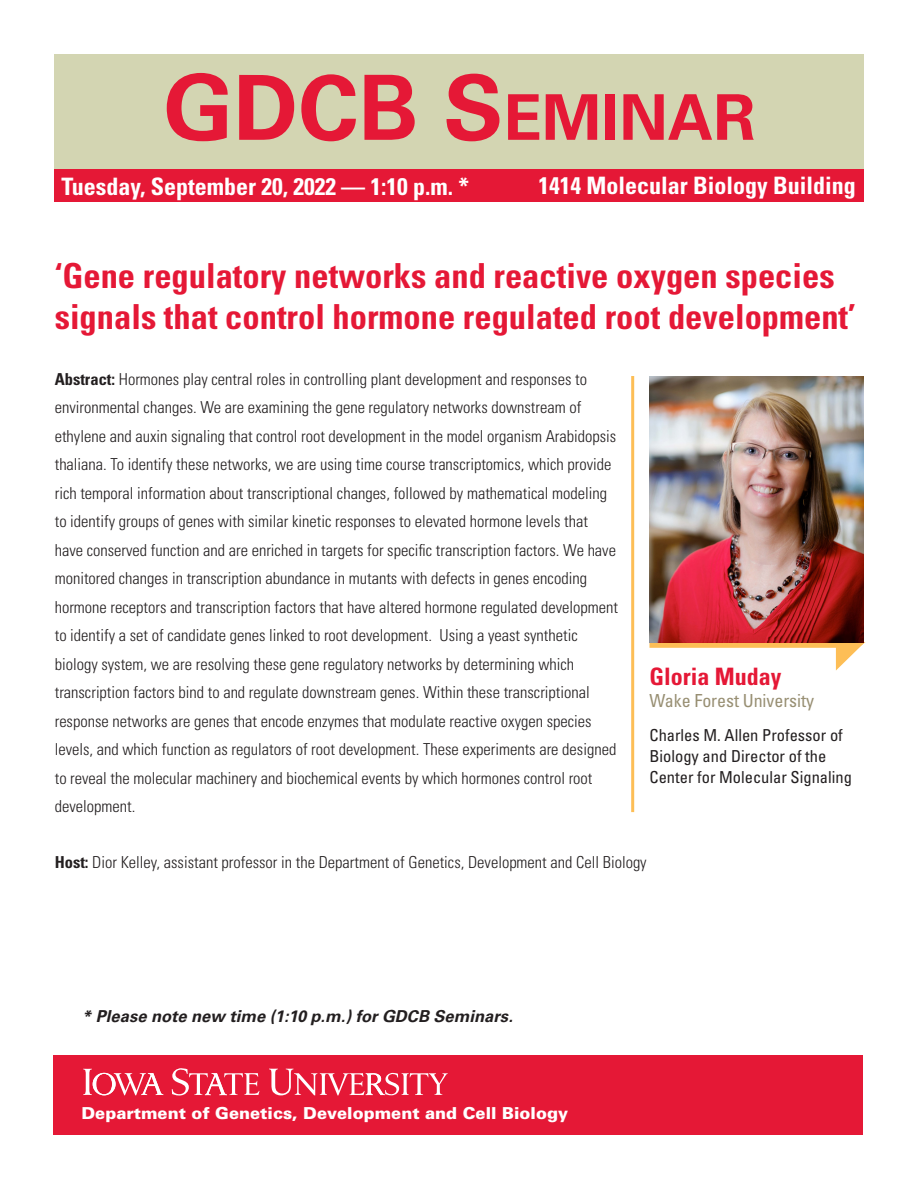
<style>
.page{position:relative;width:918px;height:1188px;background:#fff}
.page>*{position:absolute;margin:0;border:0;box-sizing:border-box;transform-origin:0 0}
.Department_Name{font:700 63px "Univers";color:#e51836}
.Body_Subhead{font:700 condensed 34.5px/41.4px "Univers";color:#e51836}
.Department_Name-2{font:700 condensed 24px "Univers";color:#fff}
.Sidebar_Subhead{font:700 condensed 24px "Univers";color:#e51836}
.Sidebar_Subhead-2{font:condensed 18px "Univers";letter-spacing:-.005em;color:#988f73}
.Body_Subhead-2{font:300 condensed 16.5px/28.5px "Univers";color:#231f20}
.Sidebar_Subhead-3{font:condensed 16.5px/21px "Univers";color:#231f20}
.Department_Name-3{font:900 16.5px "Univers";color:#fff}
.Flyer_Headline{font:italic 700 16.5px "Univers";letter-spacing:.005em;color:#231f20}
.s1{font-size:90px}
.s2{font-weight:700}
</style>
<div class="page">
<div style="left:54px;top:168px;width:810px;height:34px;background:#e51836"></div>
<div style="left:54px;top:54px;width:810px;height:114px;background:#d3d5b2"></div>
<svg style="left:649px;top:642px;width:216px;height:29px"></svg>
<div style="left:53px;top:1055px;width:809px;height:80px;background:#e51836"></div>
<svg style="left:83px;top:1069px;width:80px;height:26px"></svg>
<svg style="left:172px;top:1068px;width:87px;height:28px"></svg>
<svg style="left:269px;top:1069px;width:179px;height:27px"></svg>
<hr style="left:631px;top:376px;width:3px;height:436px;background:#fdbe56">
<img style="left:649px;top:376px;width:215px;height:267px">
<p class="Department_Name" style="left:163px;top:81px;width:594px"><span class="s1">GDCB S</span>EMINAR</p>
<p class="Department_Name-2" style="left:62px;top:172px;width:409px">Tuesday, September 20, 2022 — 1:10 p.m. *</p>
<p class="Department_Name-2" style="left:539px;top:170px;width:319px">1414 Molecular Biology Building</p>
<p class="Body_Subhead" style="left:55px;top:255px;width:803px">‘Gene regulatory networks and reactive oxygen species signals that control hormone regulated root development’</p>
<p class="Body_Subhead-2" style="left:55px;top:365px;width:565px"><span class="s2">Abstract:</span> Hormones play central roles in controlling plant development and responses to environmental changes. We are examining the gene regulatory networks downstream of ethylene and auxin signaling that control root development in the model organism Arabidopsis thaliana. To identify these networks, we are using time course transcriptomics, which provide rich temporal information about transcriptional changes, followed by mathematical modeling to identify groups of genes with similar kinetic responses to elevated hormone levels that have conserved function and are enriched in targets for specific transcription factors. We have monitored changes in transcription abundance in mutants with defects in genes encoding hormone receptors and transcription factors that have altered hormone regulated development to identify a set of candidate genes linked to root development. Using a yeast synthetic biology system, we are resolving these gene regulatory networks by determining which transcription factors bind to and regulate downstream genes. Within these transcriptional response networks are genes that encode enzymes that modulate reactive oxygen species levels, and which function as regulators of root development. These experiments are designed to reveal the molecular machinery and biochemical events by which hormones control root development.</p>
<p class="Sidebar_Subhead" style="left:649px;top:662px;width:133px">Gloria Muday</p>
<p class="Sidebar_Subhead-2" style="left:649px;top:689px;width:166px">Wake Forest University</p>
<p class="Sidebar_Subhead-3" style="left:649px;top:725px;width:204px">Charles M. Allen Professor of<br>Biology and Director of the<br>Center for Molecular Signaling</p>
<p class="Body_Subhead-2" style="left:55px;top:848px;width:593px"><span class="s2">Host:</span> Dior Kelley, assistant professor in the Department of Genetics, Development and Cell Biology</p>
<p class="Flyer_Headline" style="left:82px;top:1007px;width:432px">* Please note new time (1:10 p.m.) for GDCB Seminars.</p>
<p class="Department_Name-3" style="left:82px;top:1103px;width:488px">Department of Genetics, Development and Cell Biology</p>
</div>
